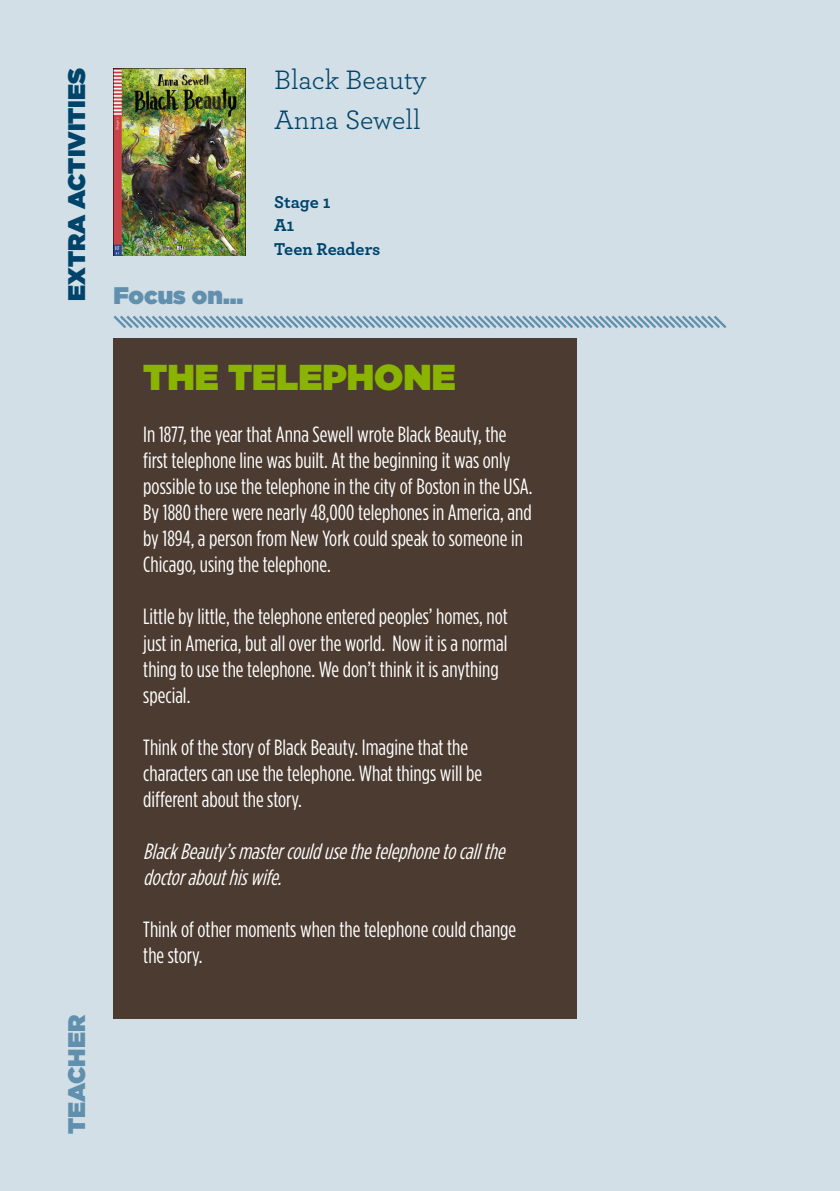
<style>
.page{position:relative;width:840px;height:1191px;background:#fff}
.page>*{position:absolute;margin:0;border:0;box-sizing:border-box;transform-origin:0 0}
.t1{font:900 36px "Gotham HTF";color:#8ab400}
.t2{font:28px/39.6px "Archer";letter-spacing:-.005em;color:#00446b}
.t3{font:900 24px "Gotham HTF";color:#00446b}
.t4{font:900 24px "Gotham HTF";color:#6190ae}
.t5{font:condensed 22px/26px "Gotham HTF";color:#fff}
.t6{font:italic condensed 22px/26px "Gotham HTF";color:#fff}
.t7{font:700 18px/23.6px "Archer";color:#00446b}
</style>
<div class="page">
<div style="left:0;top:0;width:839px;height:1191px;background:#d2dfe6"></div>
<div style="left:113px;top:338px;width:463px;height:681px;background:#4c3b30"></div>
<svg style="left:113px;top:315px;width:614px;height:14px"></svg>
<img style="left:113px;top:68px;width:132px;height:187px">
<p class="t3" style="left:63px;top:301px;width:234px;rotate:-90deg">EXTRA ACTIVITIES</p>
<p class="t4" style="left:63px;top:1134px;width:121px;rotate:-90deg">TEACHER</p>
<p class="t2" style="left:274px;top:59px;width:154px">Black Beauty<br>Anna Sewell</p>
<p class="t4" style="left:113px;top:282px;width:131px">Focus on…</p>
<p class="t7" style="left:274px;top:189px;width:108px">Stage 1<br>A1<br>Teen Readers</p>
<h1 class="t1" style="left:143px;top:357px;width:313px">THE TELEPHONE</h1>
<p class="t5" style="left:143px;top:421px;width:390px">In 1877, the year that Anna Sewell wrote Black Beauty, the first telephone line was built. At the beginning it was only possible to use the telephone in the city of Boston in the USA.<br>By 1880 there were nearly 48,000 telephones in America, and by 1894, a person from New York could speak to someone in Chicago, using the telephone.</p>
<p class="t5" style="left:143px;top:603px;width:366px">Little by little, the telephone entered peoples’ homes, not just in America, but all over the world. Now it is a normal thing to use the telephone. We don’t think it is anything special.</p>
<p class="t5" style="left:143px;top:733px;width:340px">Think of the story of Black Beauty. Imagine that the characters can use the telephone. What things will be different about the story.</p>
<p class="t6" style="left:143px;top:837px;width:368px">BlackBeauty’smastercouldusethetelephonetocallthe doctorabouthiswife.</p>
<p class="t5" style="left:143px;top:915px;width:374px">Think of other moments when the telephone could change the story.</p>
</div>
